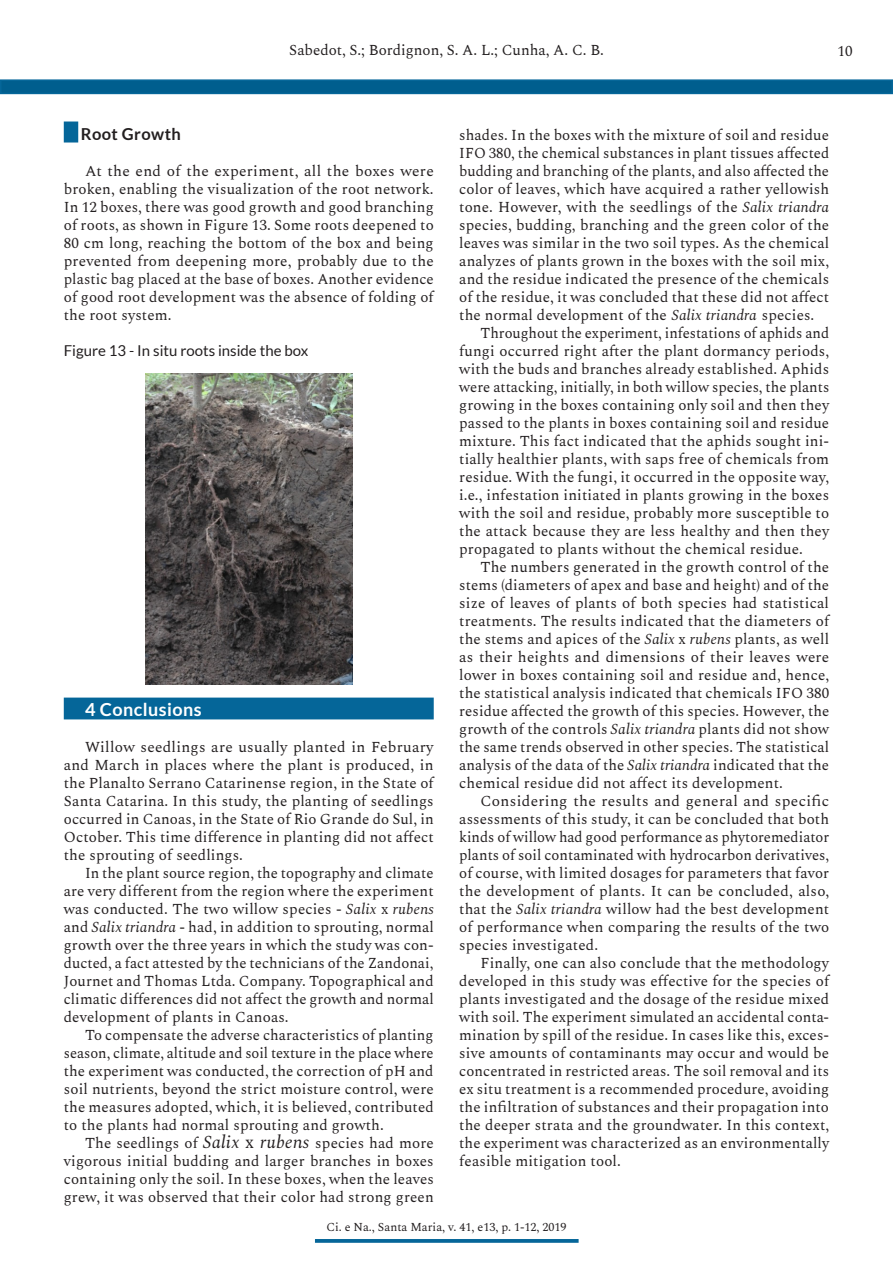
<style>
.page{position:relative;width:893px;height:1263px;background:#fff}
.page>*{position:absolute;margin:0;border:0;box-sizing:border-box;transform-origin:0 0}
._1_TItulo{font:700 18px "Lato";letter-spacing:.025em;color:#fff}
._1_1_TItulo{font:700 16.5px "Lato";letter-spacing:.025em;color:#231f20}
.TextoCORRIDO{font:15px/18px "Spectral";letter-spacing:.01em;color:#231f20;text-align:justify}
.TABELA_TITULO{font:15px "Lato";color:#231f20}
.t1{font:12px "Spectral";color:#231f20}
.s1{font-style:italic}
.s2{font-style:italic;font-size:18px}
.s3{font-size:18px}
</style>
<div class="page">
<div style="left:0;top:79px;width:893px;height:15px;background:#005e8e;border:2px solid #056699"></div>
<svg style="left:315px;top:1239px;width:264px;height:4px"></svg>
<div style="left:64px;top:698px;width:370px;height:21px;background:#056699"></div>
<div style="left:64px;top:122px;width:14px;height:20px;background:#056699"></div>
<img style="left:145px;top:374px;width:207px;height:310px">
<p class="TextoCORRIDO" style="left:289px;top:40px;width:316px">Sabedot, S.; Bordignon, S. A. L.; Cunha, A. C. B.</p>
<p class="TextoCORRIDO" style="left:838px;top:40px;width:16px">10</p>
<p class="_1_1_TItulo" style="left:81px;top:124px;width:102px">Root Growth</p>
<p class="TextoCORRIDO" style="left:64px;top:160px;width:372px;text-indent:21px">At the end of the experiment, all the boxes were broken, enabling the visualization of the root network.<br>In 12 boxes, there was good growth and good branching of roots, as shown in Figure 13. Some roots deepened to 80 cm long, reaching the bottom of the box and being prevented from deepening more, probably due to the plastic bag placed at the base of boxes. Another evidence of good root development was the absence of folding of the root system.</p>
<p class="TABELA_TITULO" style="left:64px;top:342px;width:246px">Figure 13 - In situ roots inside the box</p>
<p class="_1_TItulo" style="left:85px;top:699px;width:118px">4 Conclusions</p>
<p class="TextoCORRIDO" style="left:64px;top:736px;width:372px;text-indent:21px">Willow seedlings are usually planted in February and March in places where the plant is produced, in the Planalto Serrano Catarinense region, in the State of Santa Catarina. In this study, the planting of seedlings occurred in Canoas, in the State of Rio Grande do Sul, in October. This time difference in planting did not affect the sprouting of seedlings.</p>
<p class="TextoCORRIDO" style="left:64px;top:862px;width:372px;text-indent:21px">In the plant source region, the topography and climate are very different from the region where the experiment was conducted. The two willow species - <span class="s1">Salix</span> x <span class="s1">rubens </span>and <span class="s1">Salix triandra</span> - had, in addition to sprouting, normal growth over the three years in which the study was con&shy;ducted, a fact attested by the technicians of the Zandonai, Journet and Thomas Ltda. Company. Topographical and climatic differences did not affect the growth and normal development of plants in Canoas.</p>
<p class="TextoCORRIDO" style="left:64px;top:1024px;width:372px;text-indent:21px">To compensate the adverse characteristics of planting season, climate, altitude and soil texture in the place where the experiment was conducted, the correction of pH and soil nutrients, beyond the strict moisture control, were the measures adopted, which, it is believed, contributed to the plants had normal sprouting and growth.</p>
<p class="TextoCORRIDO" style="left:64px;top:1132px;width:372px;text-indent:21px">The seedlings of <span class="s2">Salix</span> <span class="s3">x</span> <span class="s2">rubens</span> species had more vigorous initial budding and larger branches in boxes containing only the soil. In these boxes, when the leaves grew, it was observed that their color had strong green</p>
<p class="TextoCORRIDO" style="left:459px;top:124px;width:372px">shades. In the boxes with the mixture of soil and residue IFO 380, the chemical substances in plant tissues affected budding and branching of the plants, and also affected the color of leaves, which have acquired a rather yellowish tone. However, with the seedlings of the <span class="s1">Salix triandra </span>species, budding, branching and the green color of the leaves was similar in the two soil types. As the chemical analyzes of plants grown in the boxes with the soil mix, and the residue indicated the presence of the chemicals of the residue, it was concluded that these did not affect the normal development of the <span class="s1">Salix triandra</span> species.</p>
<p class="TextoCORRIDO" style="left:459px;top:322px;width:372px;text-indent:21px">Throughout the experiment, infestations of aphids and fungi occurred right after the plant dormancy periods, with the buds and branches already established. Aphids were attacking, initially, in both willow species, the plants growing in the boxes containing only soil and then they passed to the plants in boxes containing soil and residue mixture. This fact indicated that the aphids sought ini&shy;tially healthier plants, with saps free of chemicals from residue. With the fungi, it occurred in the opposite way, i.e., infestation initiated in plants growing in the boxes with the soil and residue, probably more susceptible to the attack because they are less healthy and then they propagated to plants without the chemical residue.</p>
<p class="TextoCORRIDO" style="left:459px;top:556px;width:372px;text-indent:21px">The numbers generated in the growth control of the stems (diameters of apex and base and height) and of the size of leaves of plants of both species had statistical treatments. The results indicated that the diameters of the stems and apices of the <span class="s1">Salix</span> x <span class="s1">rubens</span> plants, as well as their heights and dimensions of their leaves were lower in boxes containing soil and residue and, hence, the statistical analysis indicated that chemicals IFO 380 residue affected the growth of this species. However, the growth of the controls <span class="s1">Salix triandra</span> plants did not show the same trends observed in other species. The statistical analysis of the data of the <span class="s1">Salix triandra</span> indicated that the chemical residue did not affect its development.</p>
<p class="TextoCORRIDO" style="left:459px;top:790px;width:372px;text-indent:21px">Considering the results and general and specific assessments of this study, it can be concluded that both kinds of willow had good performance as phytoremediator plants of soil contaminated with hydrocarbon derivatives, of course, with limited dosages for parameters that favor the development of plants. It can be concluded, also, that the <span class="s1">Salix triandra</span> willow had the best development of performance when comparing the results of the two species investigated.</p>
<p class="TextoCORRIDO" style="left:459px;top:952px;width:372px;text-indent:21px">Finally, one can also conclude that the methodology developed in this study was effective for the species of plants investigated and the dosage of the residue mixed with soil. The experiment simulated an accidental conta&shy;mination by spill of the residue. In cases like this, exces&shy;sive amounts of contaminants may occur and would be concentrated in restricted areas. The soil removal and its ex situ treatment is a recommended procedure, avoiding the infiltration of substances and their propagation into the deeper strata and the groundwater. In this context, the experiment was characterized as an environmentally feasible mitigation tool.</p>
<p class="t1" style="left:326px;top:1218px;width:242px">Ci. e Na., Santa Maria, v. 41, e13, p. 1-12, 2019</p>
</div>
